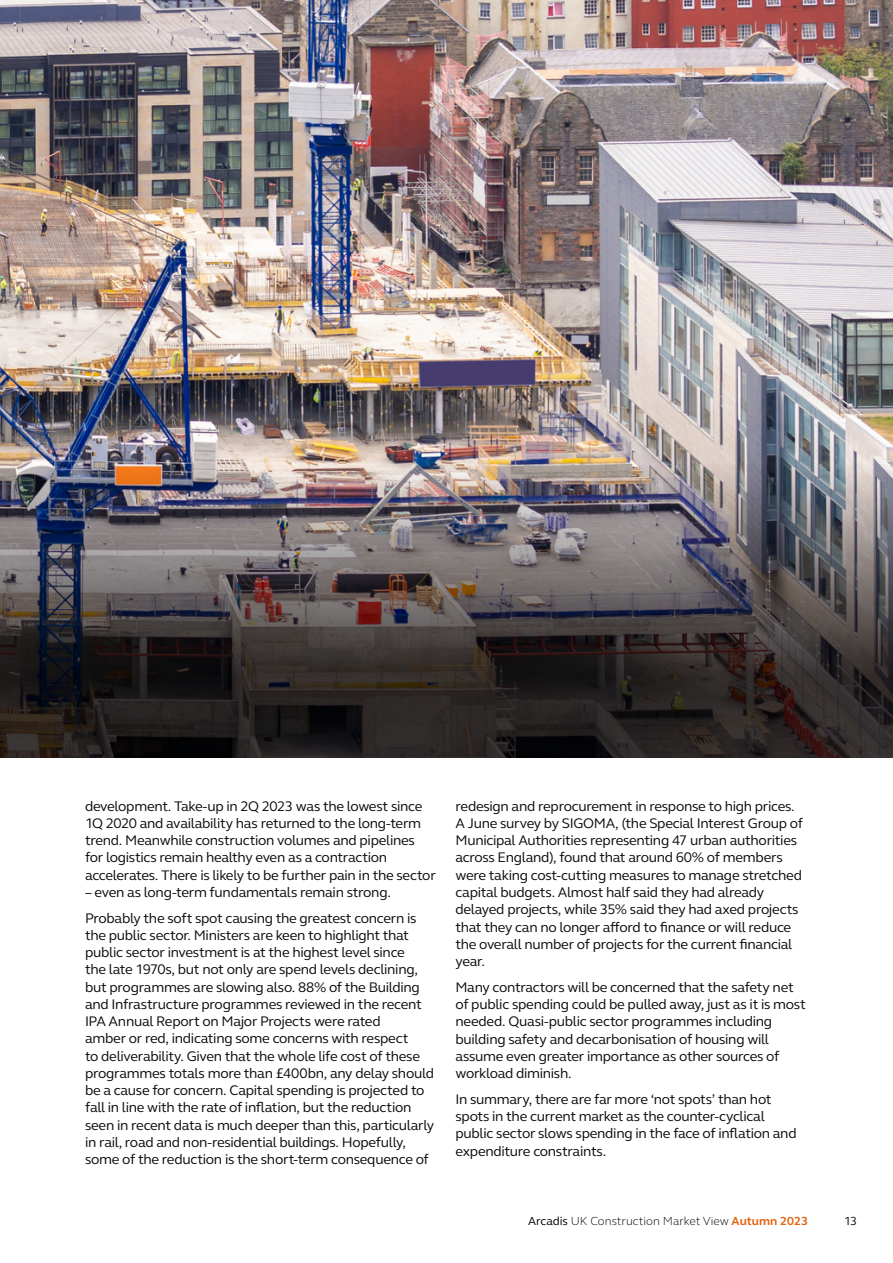
<style>
.page{position:relative;width:893px;height:1263px;background:#fff}
.page>*{position:absolute;margin:0;border:0;box-sizing:border-box;transform-origin:0 0}
.t1{font:14.25px/17.2px "FS Elliot Pro";letter-spacing:-.02em;color:#0c0808}
.t2{font:300 12px "FS Elliot Pro";color:#000}
.t3{font:12px "FS Elliot Pro";color:#0c0808}
.s1{font-weight:400}
.s2{font-weight:700;color:#e4610f}
</style>
<div class="page">
<img style="left:0;top:0;width:893px;height:463px">
<img style="left:0;top:463px;width:893px;height:295px">
<p class="t1" style="left:85px;top:797px;width:352px">development. Take-up in 2Q 2023 was the lowest since 1Q 2020 and availability has returned to the long-term trend. Meanwhile construction volumes and pipelines for logistics remain healthy even as a contraction accelerates. There is likely to be further pain in the sector</p>
<p class="t1" style="left:85px;top:879px;width:333px;line-height:25.8px">– even as long-term fundamentals remain strong.<br>Probably the soft spot causing the greatest concern is</p>
<p class="t1" style="left:85px;top:926px;width:351px">the public sector. Ministers are keen to highlight that public sector investment is at the highest level since<br>the late 1970s, but not only are spend levels declining, but programmes are slowing also. 88% of the Building and Infrastructure programmes reviewed in the recent IPA Annual Report on Major Projects were rated<br>amber or red, indicating some concerns with respect<br>to deliverability. Given that the whole life cost of these programmes totals more than £400bn, any delay should be a cause for concern. Capital spending is projected to fall in line with the rate of inflation, but the reduction seen in recent data is much deeper than this, particularly in rail, road and non-residential buildings. Hopefully, some of the reduction is the short-term consequence of</p>
<p class="t1" style="left:455px;top:797px;width:349px">redesign and reprocurement in response to high prices.<br>A June survey by SIGOMA, (the Special Interest Group of Municipal Authorities representing 47 urban authorities across England), found that around 60% of members were taking cost-cutting measures to manage stretched capital budgets. Almost half said they had already delayed projects, while 35% said they had axed projects that they can no longer afford to finance or will reduce the overall number of projects for the current financial year.</p>
<p class="t1" style="left:455px;top:978px;width:352px">Many contractors will be concerned that the safety net of public spending could be pulled away, just as it is most needed. Quasi-public sector programmes including building safety and decarbonisation of housing will assume even greater importance as other sources of workload diminish.</p>
<p class="t1" style="left:455px;top:1090px;width:343px">In summary, there are far more ‘not spots’ than hot spots in the current market as the counter-cyclical public sector slows spending in the face of inflation and expenditure constraints.</p>
<p class="t2" style="left:528px;top:1212px;width:281px"><span class="s1">Arcadis</span> UK Construction Market View <span class="s2">Autumn 2023</span></p>
<p class="t3" style="left:844px;top:1213px;width:14px">13</p>
</div>
